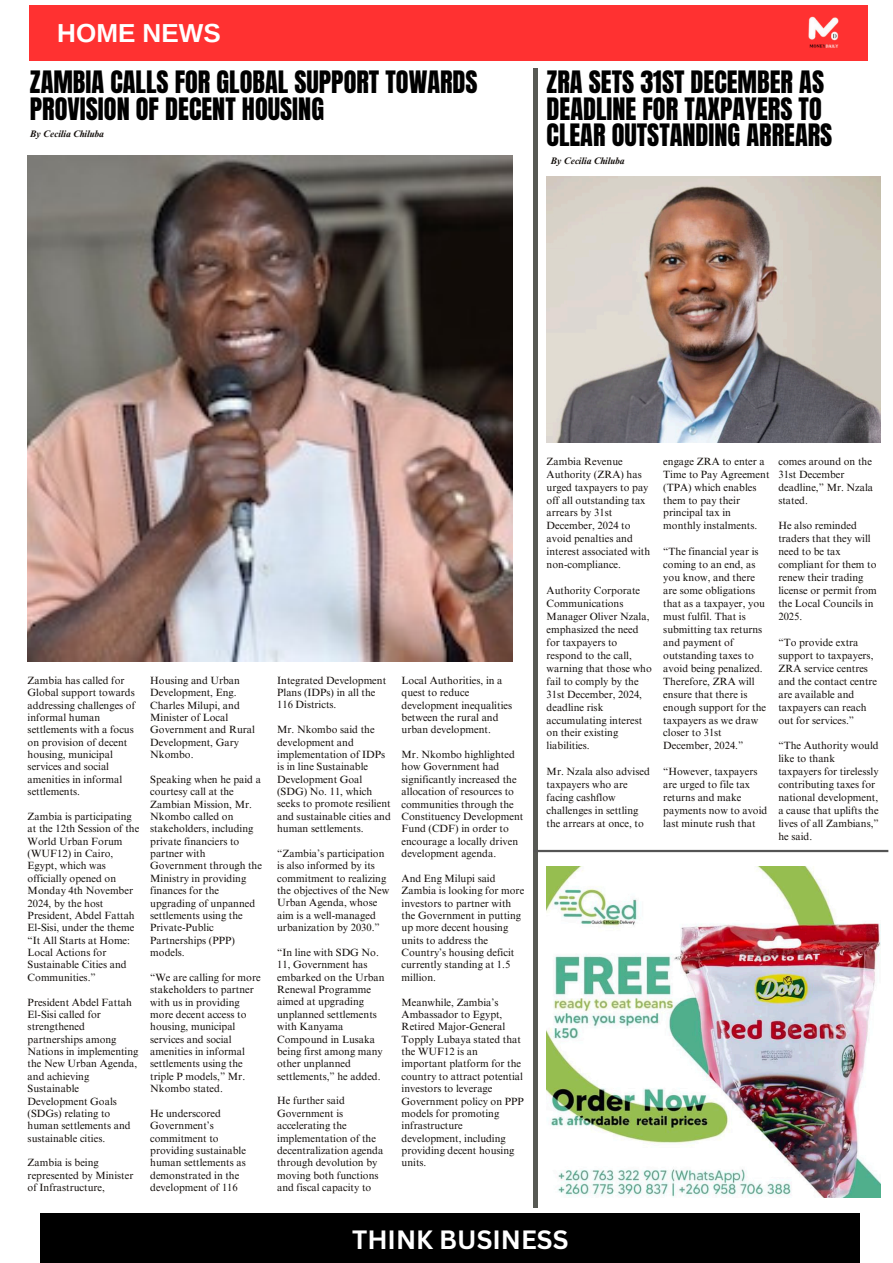
<style>
.page{position:relative;width:893px;height:1263px;background:#fff}
.page>*{position:absolute;margin:0;border:0;box-sizing:border-box;transform-origin:0 0}
.t1{font:26.25px/26.4px "Anton";color:#000}
.t2{font:700 26.03px "Arimo";color:#fff}
.t3{font:700 25.72px "Canva Sans";color:#fff}
.t4{font:10.5px/12.4px "Times NRMT Pro";color:#130e0b}
.t5{font:italic 700 9.45px "Times NRMT Pro";color:#130e0b}
</style>
<div class="page">
<div style="left:40px;top:1213px;width:819px;height:50px;background:#000"></div>
<div style="left:30px;top:5px;width:838px;height:56px;background:#ff3131"></div>
<img style="left:808px;top:16px;width:31px;height:32px">
<img style="left:546px;top:176px;width:335px;height:266px">
<hr style="left:533px;top:68px;width:4px;height:1139px;background:#575954">
<img style="left:28px;top:155px;width:484px;height:506px">
<hr style="left:533px;top:850px;width:355px;height:2px;background:#545454">
<img style="left:546px;top:866px;width:335px;height:331px">
<h3 class="t2" style="left:57px;top:18px;width:165px">HOME NEWS</h3>
<h3 class="t1" style="left:30px;top:69px;width:449px">ZAMBIA CALLS FOR GLOBAL SUPPORT TOWARDS<br>PROVISION OF DECENT HOUSING</h3>
<h3 class="t5" style="left:30px;top:130px;width:75px">By Cecilia Chiluba</h3>
<h3 class="t1" style="left:546px;top:69px;width:287px">ZRA SETS 31ST DECEMBER AS<br>DEADLINE FOR TAXPAYERS TO<br>CLEAR OUTSTANDING ARREARS</h3>
<h3 class="t5" style="left:550px;top:157px;width:75px">By Cecilia Chiluba</h3>
<h3 class="t4" style="left:28px;top:675px;width:109px">Zambia has called for<br>Global support towards addressing challenges of informal human settlements with a focus on provision of decent housing, municipal services and social amenities in informal settlements.</h3>
<h3 class="t4" style="left:28px;top:811px;width:113px">Zambia is participating at the 12th Session of the<br>World Urban Forum (WUF12) in Cairo,<br>Egypt, which was officially opened on<br>Monday 4th November<br>2024, by the host<br>President, Abdel Fattah<br>El-Sisi, under the theme “It All Starts at Home:<br>Local Actions for<br>Sustainable Cities and<br>Communities.”</h3>
<h3 class="t4" style="left:28px;top:997px;width:112px">President Abdel Fattah<br>El-Sisi called for strengthened partnerships among<br>Nations in implementing the New Urban Agenda, and achieving<br>Sustainable<br>Development Goals (SDGs) relating to human settlements and sustainable cities.</h3>
<h3 class="t4" style="left:28px;top:1158px;width:107px">Zambia is being represented by Minister of Infrastructure,</h3>
<h3 class="t4" style="left:150px;top:675px;width:106px">Housing and Urban<br>Development, Eng.<br>Charles Milupi, and<br>Minister of Local<br>Government and Rural<br>Development, Gary</h3>
<h3 class="t4" style="left:150px;top:749px;width:45px">Nkombo.</h3>
<h3 class="t4" style="left:150px;top:774px;width:112px">Speaking when he paid a courtesy call at the<br>Zambian Mission, Mr.<br>Nkombo called on stakeholders, including private financiers to partner with</h3>
<h3 class="t4" style="left:150px;top:861px;width:113px">Government through the<br>Ministry in providing finances for the upgrading of unpanned settlements using the<br>Private-Public<br>Partnerships (PPP) models.</h3>
<h3 class="t4" style="left:150px;top:972px;width:112px">“We are calling for more stakeholders to partner with us in providing more decent access to housing, municipal services and social amenities in informal</h3>
<h3 class="t4" style="left:150px;top:1059px;width:96px">settlements using the triple P models,” Mr.<br>Nkombo stated.</h3>
<h3 class="t4" style="left:150px;top:1108px;width:97px">He underscored<br>Government’s commitment to providing sustainable human settlements as demonstrated in the development of 116</h3>
<p class="t4" style="left:277px;top:675px;width:110px">Integrated Development<br>Plans (IDPs) in all the<br>116 Districts.</p>
<p class="t4" style="left:277px;top:725px;width:115px">Mr. Nkombo said the development and implementation of IDPs is in line Sustainable<br>Development Goal (SDG) No. 11, which seeks to promote resilient and sustainable cities and human settlements.</p>
<h3 class="t4" style="left:277px;top:848px;width:114px">“Zambia’s participation is also informed by its commitment to realizing the objectives of the New<br>Urban Agenda, whose aim is a well-managed urbanization by 2030.”</h3>
<h3 class="t4" style="left:277px;top:947px;width:109px">“In line with SDG No.<br>11, Government has embarked on the Urban<br>Renewal Programme aimed at upgrading unplanned settlements with Kanyama<br>Compound in Lusaka being first among many other unplanned settlements,” he added.</h3>
<h3 class="t4" style="left:277px;top:1096px;width:108px">He further said<br>Government is accelerating the implementation of the decentralization agenda through devolution by moving both functions and fiscal capacity to</h3>
<h3 class="t4" style="left:401px;top:675px;width:112px">Local Authorities, in a quest to reduce development inequalities between the rural and</h3>
<h3 class="t4" style="left:401px;top:725px;width:91px">urban development.</h3>
<h3 class="t4" style="left:401px;top:749px;width:117px">Mr. Nkombo highlighted how Government had significantly increased the allocation of resources to communities through the</h3>
<h3 class="t4" style="left:401px;top:811px;width:123px">Constituency Development<br>Fund (CDF) in order to encourage a locally driven development agenda.</h3>
<h3 class="t4" style="left:401px;top:873px;width:124px">And Eng Milupi said<br>Zambia is looking for more investors to partner with the Government in putting up more decent housing</h3>
<h3 class="t4" style="left:401px;top:935px;width:114px">units to address the<br>Country’s housing deficit currently standing at 1.5 million.</h3>
<h3 class="t4" style="left:401px;top:997px;width:121px">Meanwhile, Zambia’s<br>Ambassador to Egypt,<br>Retired Major-General<br>Topply Lubaya stated that the WUF12 is an</h3>
<h3 class="t4" style="left:401px;top:1059px;width:124px">important platform for the country to attract potential investors to leverage<br>Government policy on PPP models for promoting infrastructure development, including providing decent housing units.</h3>
<p class="t4" style="left:546px;top:456px;width:105px;line-height:12.9px">Zambia Revenue<br>Authority (ZRA) has urged taxpayers to pay off all outstanding tax arrears by 31st<br>December, 2024 to avoid penalties and interest associated with non-compliance.</p>
<h3 class="t4" style="left:546px;top:585px;width:107px;line-height:12.9px">Authority Corporate<br>Communications<br>Manager Oliver Nzala, emphasized the need for taxpayers to respond to the call, warning that those who fail to comply by the<br>31st December, 2024, deadline risk accumulating interest on their existing liabilities.</h3>
<h3 class="t4" style="left:546px;top:766px;width:105px;line-height:12.9px">Mr. Nzala also advised taxpayers who are facing cashflow challenges in settling the arrears at once, to</h3>
<h3 class="t4" style="left:663px;top:456px;width:108px;line-height:12.9px">engage ZRA to enter a<br>Time to Pay Agreement (TPA) which enables them to pay their principal tax in monthly instalments.</h3>
<h3 class="t4" style="left:663px;top:546px;width:104px;line-height:12.9px">“The financial year is coming to an end, as you know, and there are some obligations that as a taxpayer, you must fulfil. That is submitting tax returns and payment of outstanding taxes to avoid being penalized.<br>Therefore, ZRA will ensure that there is enough support for the taxpayers as we draw closer to 31st<br>December, 2024.”</h3>
<h3 class="t4" style="left:663px;top:766px;width:106px;line-height:12.9px">“However, taxpayers are urged to file tax returns and make payments now to avoid last minute rush that</h3>
<p class="t4" style="left:778px;top:456px;width:96px;line-height:12.9px">comes around on the<br>31st December deadline,” Mr. Nzala stated.</p>
<h1 class="t4" style="left:778px;top:521px;width:100px;line-height:12.9px">He also reminded traders that they will need to be tax compliant for them to renew their trading license or permit from the Local Councils in<br>2025.</h1>
<p class="t4" style="left:778px;top:637px;width:100px;line-height:12.9px">“To provide extra support to taxpayers,<br>ZRA service centres and the contact centre are available and taxpayers can reach out for services.”</p>
<p class="t4" style="left:778px;top:741px;width:102px;line-height:12.9px">“The Authority would like to thank taxpayers for tirelessly contributing taxes for national development, a cause that uplifts the lives of all Zambians,” he said.</p>
<h3 class="t3" style="left:352px;top:1222px;width:218px">THINK BUSINESS</h3>
</div>
